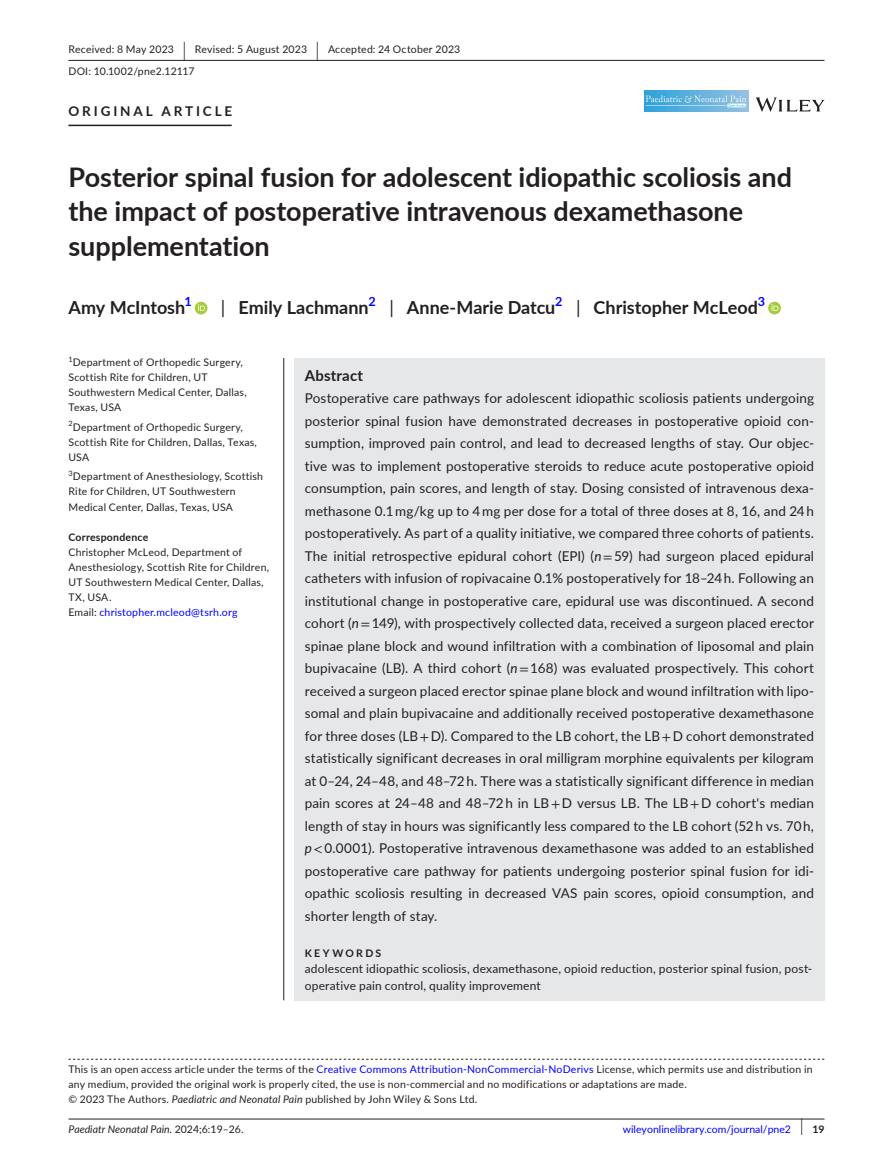
<style>
.page{position:relative;width:893px;height:1174px;background:#fff}
.page>*{position:absolute;margin:0;border:0;box-sizing:border-box;transform-origin:0 0}
.t1{font:700 27px/34.5px "Lato";color:#231f20}
.t2{font:700 18px "Lato";color:#231f20}
.t3{font:700 15px "Lato";letter-spacing:.015em;color:#231f20}
.t4{font:13.5px/22.5px "Lato";letter-spacing:.01em;color:#231f20;text-align:justify}
.t5{font:700 13.5px "Lato";letter-spacing:.215em;color:#231f20}
.t6{font:700 12.6px "Lato";color:#00f}
.t7{font:12px/16.5px "Lato";letter-spacing:.015em;color:#231f20}
.t8{font:10.5px/15px "Lato";letter-spacing:.02em;color:#231f20}
.t9{font:10.5px "Lato";color:#00f}
.t10{font:italic 10.5px "Lato";color:#231f20}
.t11{font:700 10.5px "Lato";letter-spacing:.02em;color:#231f20}
.t12{font:700 10.5px "Lato";letter-spacing:.22em;color:#231f20}
.t13{font:7.35px "Lato";color:#231f20}
.s1{font-size:19.65px}
.s2{font-weight:400}
.s3{color:#00f}
.s4{font-style:italic}
.s5{font-family:"STIX"}
.s6{font-style:normal}
.s7{font-size:17.4px;color:#231f20}
.s8{font-weight:700;color:#231f20}
</style>
<div class="page">
<hr style="left:68px;top:1118px;width:756px;height:1px;background:#231f20">
<svg style="left:756px;top:97px;width:68px;height:15px"></svg>
<img style="left:645px;top:91px;width:103px;height:21px">
<hr style="left:68px;top:60px;width:756px;height:1px;background:#231f20">
<hr style="left:68px;top:125px;width:164px;height:1px;background:#231f20">
<div style="left:195px;top:302px;width:12px;height:12px;background:#a5cd39;border-radius:50%"></div>
<svg style="left:198px;top:304px;width:7px;height:7px"></svg>
<svg style="left:768px;top:302px;width:13px;height:12px"></svg>
<svg style="left:772px;top:304px;width:6px;height:7px"></svg>
<div style="left:294px;top:358px;width:530px;height:642px;background:#e6e7e9"></div>
<hr style="left:283px;top:358px;width:1px;height:642px;background:#231f20">
<svg style="left:68px;top:1058px;width:756px;height:1px"></svg>
<p class="t8" style="left:68px;top:38px;width:393px;line-height:21.8px">Received: 8 May 2023 <span class="s1">|</span> Revised: 5 August 2023 <span class="s1">|</span> Accepted: 24 October 2023<br>DOI: 10.1002/pne2.12117</p>
<p class="t5" style="left:68px;top:101px;width:165px">ORIGINAL ARTICLE</p>
<h1 class="t1" style="left:68px;top:159px;width:725px">Posterior spinal fusion for adolescent idiopathic scoliosis and the impact of postoperative intravenous dexamethasone supplementation</h1>
<h2 class="t2" style="left:68px;top:295px;width:118px">Amy McIntosh</h2>
<p class="t6" style="left:184px;top:292px;width:9px">1</p>
<h2 class="t2" style="left:221px;top:295px;width:149px"><span class="s2">|</span> Emily Lachmann</h2>
<p class="t6" style="left:369px;top:292px;width:9px">2</p>
<h2 class="t2" style="left:389px;top:295px;width:168px"><span class="s2">|</span> Anne-Marie Datcu</h2>
<p class="t6" style="left:555px;top:292px;width:9px">2</p>
<h2 class="t2" style="left:576px;top:295px;width:183px"><span class="s2">|</span> Christopher McLeod</h2>
<p class="t6" style="left:758px;top:292px;width:9px">3</p>
<p class="t13" style="left:68px;top:354px;width:6px">1</p>
<p class="t8" style="left:68px;top:355px;width:180px;text-indent:4px">Department of Orthopedic Surgery,<br>Scottish Rite for Children, UT<br>Southwestern Medical Center, Dallas,<br>Texas, USA</p>
<p class="t8" style="left:68px;top:419px;width:190px"><sup>2</sup>Department of Orthopedic Surgery,<br>Scottish Rite for Children, Dallas, Texas,<br>USA</p>
<p class="t8" style="left:68px;top:469px;width:196px"><sup>3</sup>Department of Anesthesiology, Scottish<br>Rite for Children, UT Southwestern<br>Medical Center, Dallas, Texas, USA</p>
<p class="t11" style="left:68px;top:529px;width:81px">Correspondence</p>
<p class="t8" style="left:68px;top:544px;width:202px">Christopher McLeod, Department of Anesthesiology, Scottish Rite for Children, UT Southwestern Medical Center, Dallas, TX, USA.<br>Email: <span class="s3">christopher.mcleod@tsrh.org</span></p>
<p class="t3" style="left:305px;top:364px;width:60px">Abstract</p>
<p class="t4" style="left:305px;top:386px;width:511px">Postoperative care pathways for adolescent idiopathic scoliosis patients undergoing posterior spinal fusion have demonstrated decreases in postoperative opioid con&shy;sumption, improved pain control, and lead to decreased lengths of stay. Our objec&shy;tive was to implement postoperative steroids to reduce acute postoperative opioid consumption, pain scores, and length of stay. Dosing consisted of intravenous dexa&shy;methasone 0.1 mg/kg up to 4 mg per dose for a total of three doses at 8, 16, and 24 h postoperatively. As part of a quality initiative, we compared three cohorts of patients.<br>The initial retrospective epidural cohort (EPI) (<span class="s4">n</span><span class="s5">=</span> 59) had surgeon placed epidural catheters with infusion of ropivacaine 0.1% postoperatively for 18–24 h. Following an institutional change in postoperative care, epidural use was discontinued. A second cohort (<span class="s4">n</span><span class="s5">=</span> 149), with prospectively collected data, received a surgeon placed erector spinae plane block and wound infiltration with a combination of liposomal and plain bupivacaine (LB). A third cohort (<span class="s4">n</span><span class="s5">=</span> 168) was evaluated prospectively. This cohort received a surgeon placed erector spinae plane block and wound infiltration with lipo&shy;somal and plain bupivacaine and additionally received postoperative dexamethasone for three doses (LB <span class="s5">+</span> D). Compared to the LB cohort, the LB <span class="s5">+</span> D cohort demonstrated statistically significant decreases in oral milligram morphine equivalents per kilogram at 0–24, 24–48, and 48–72 h. There was a statistically significant difference in median pain scores at 24–48 and 48–72 h in LB <span class="s5">+</span> D versus LB. The LB <span class="s5">+</span> D cohort's median length of stay in hours was significantly less compared to the LB cohort (52 h vs. 70 h, <span class="s4">p</span><span class="s5">&lt;</span> 0.0001). Postoperative intravenous dexamethasone was added to an established postoperative care pathway for patients undergoing posterior spinal fusion for idi&shy;opathic scoliosis resulting in decreased VAS pain scores, opioid consumption, and shorter length of stay.</p>
<p class="t12" style="left:305px;top:945px;width:78px">KEYWORDS</p>
<p class="t7" style="left:305px;top:960px;width:509px">adolescent idiopathic scoliosis, dexamethasone, opioid reduction, posterior spinal fusion, post&shy;operative pain control, quality improvement</p>
<p class="t8" style="left:68px;top:1061px;width:746px">This is an open access article under the terms of the <span class="s3">Creative Commons Attribution-NonCommercial-NoDerivs</span> License, which permits use and distribution in any medium, provided the original work is properly cited, the use is non-commercial and no modifications or adaptations are made.<br>© 2023 The Authors. <span class="s4">Paediatric and Neonatal Pain</span> published by John Wiley &amp; Sons Ltd.</p>
<p class="t10" style="left:68px;top:1121px;width:177px">Paediatr Neonatal Pain. <span class="s6">2024;6:19–26.</span></p>
<p class="t9" style="left:623px;top:1121px;width:203px">wileyonlinelibrary.com/journal/pne2 <span class="s7">|</span> <span class="s8">19</span></p>
</div>
